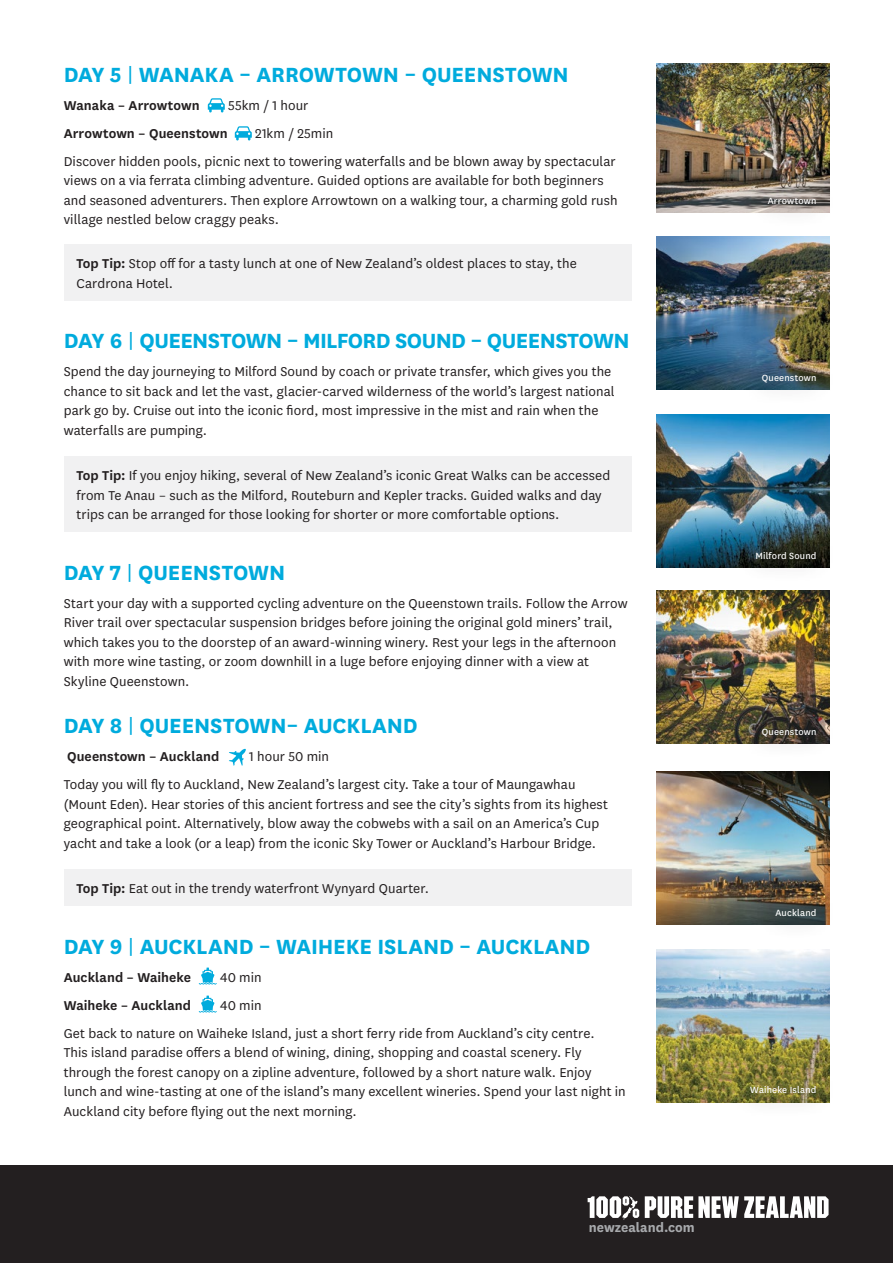
<style>
.page{position:relative;width:893px;height:1263px;background:#fff}
.page>*{position:absolute;margin:0;border:0;box-sizing:border-box;transform-origin:0 0}
.t1{font:700 24px "National";letter-spacing:-.005em;color:#00abdd}
.t2{font:700 24px "National";letter-spacing:-.025em;color:#00abdd}
.t3{font:15px/19.5px "National";letter-spacing:.005em;color:#231f20}
.t4{font:600 15px "National";letter-spacing:.005em;color:#231f20}
.t5{font:700 14.85px "National";color:#a7a9ac}
.t6{font:10.5px "National";letter-spacing:.015em;color:#fff}
.s1{font-weight:400}
.s2{font-weight:600}
</style>
<div class="page">
<div style="left:0;top:1165px;width:893px;height:98px;background:#231f20"></div>
<svg style="left:588px;top:1196px;width:51px;height:23px"></svg>
<svg style="left:645px;top:1196px;width:183px;height:22px"></svg>
<svg style="left:229px;top:749px;width:17px;height:17px"></svg>
<svg style="left:199px;top:967px;width:18px;height:18px"></svg>
<svg style="left:199px;top:995px;width:18px;height:18px"></svg>
<div style="left:64px;top:456px;width:567px;height:76px;background:#f1f1f2"></div>
<div style="left:64px;top:869px;width:567px;height:37px;background:#f1f1f2"></div>
<svg style="left:208px;top:98px;width:17px;height:15px"></svg>
<svg style="left:235px;top:126px;width:17px;height:15px"></svg>
<div style="left:64px;top:244px;width:567px;height:56px;background:#f1f1f2"></div>
<img style="left:657px;top:64px;width:172px;height:148px">
<div style="left:747px;top:176px;width:89px;height:51px;background:#231f20;opacity:.75"></div>
<img style="left:657px;top:415px;width:172px;height:153px">
<img style="left:657px;top:236px;width:172px;height:153px">
<img style="left:657px;top:590px;width:172px;height:153px">
<img style="left:657px;top:771px;width:172px;height:153px">
<img style="left:657px;top:949px;width:172px;height:153px">
<div style="left:735px;top:530px;width:102px;height:52px;background:#231f20;opacity:.75"></div>
<div style="left:741px;top:352px;width:95px;height:52px;background:#231f20;opacity:.75"></div>
<div style="left:741px;top:706px;width:95px;height:52px;background:#231f20;opacity:.75"></div>
<div style="left:755px;top:886px;width:82px;height:53px;background:#231f20;opacity:.75"></div>
<div style="left:730px;top:1064px;width:107px;height:53px;background:#231f20;opacity:.75"></div>
<h1 class="t1" style="left:64px;top:57px;width:507px">DAY 5 <span class="s1">|</span> WANAKA – ARROWTOWN – QUEENSTOWN</h1>
<p class="t4" style="left:64px;top:95px;width:137px">Wanaka – Arrowtown</p>
<p class="t3" style="left:228px;top:95px;width:82px">55km / 1 hour</p>
<p class="t4" style="left:64px;top:123px;width:165px">Arrowtown – Queenstown</p>
<p class="t3" style="left:64px;top:118px;width:553px;line-height:28px;text-indent:191px">21km / 25min<br>Discover hidden pools, picnic next to towering waterfalls and be blown away by spectacular</p>
<p class="t3" style="left:64px;top:170px;width:555px">views on a via ferrata climbing adventure. Guided options are available for both beginners and seasoned adventurers. Then explore Arrowtown on a walking tour, a charming gold rush village nestled below craggy peaks.</p>
<p class="t3" style="left:77px;top:253px;width:502px"><span class="s2">Top Tip:</span> Stop off for a tasty lunch at one of New Zealand’s oldest places to stay, the<br>Cardrona Hotel.</p>
<h1 class="t2" style="left:64px;top:324px;width:567px">DAY 6 <span class="s1">|</span> QUEENSTOWN – MILFORD SOUND – QUEENSTOWN</h1>
<p class="t3" style="left:64px;top:361px;width:552px">Spend the day journeying to Milford Sound by coach or private transfer, which gives you the chance to sit back and let the vast, glacier-carved wilderness of the world’s largest national park go by. Cruise out into the iconic fiord, most impressive in the mist and rain when the waterfalls are pumping.</p>
<p class="t3" style="left:77px;top:465px;width:535px"><span class="s2">Top Tip:</span> If you enjoy hiking, several of New Zealand’s iconic Great Walks can be accessed from Te Anau – such as the Milford, Routeburn and Kepler tracks. Guided walks and day trips can be arranged for those looking for shorter or more comfortable options.</p>
<h1 class="t1" style="left:64px;top:555px;width:223px">DAY 7 <span class="s1">|</span> QUEENSTOWN</h1>
<p class="t3" style="left:64px;top:593px;width:565px">Start your day with a supported cycling adventure on the Queenstown trails. Follow the Arrow River trail over spectacular suspension bridges before joining the original gold miners’ trail, which takes you to the doorstep of an award-winning winery. Rest your legs in the afternoon with more wine tasting, or zoom downhill in a luge before enjoying dinner with a view at Skyline Queenstown.</p>
<h1 class="t1" style="left:64px;top:709px;width:355px">DAY 8 <span class="s1">|</span> QUEENSTOWN– AUCKLAND</h1>
<p class="t4" style="left:67px;top:746px;width:154px">Queenstown – Auckland</p>
<p class="t3" style="left:64px;top:742px;width:513px;line-height:28px;text-indent:185px">1 hour 50 min<br>Today you will fly to Auckland, New Zealand’s largest city. Take a tour of Maungawhau</p>
<p class="t3" style="left:64px;top:794px;width:546px">(Mount Eden). Hear stories of this ancient fortress and see the city’s sights from its highest geographical point. Alternatively, blow away the cobwebs with a sail on an America’s Cup yacht and take a look (or a leap) from the iconic Sky Tower or Auckland’s Harbour Bridge.</p>
<p class="t3" style="left:77px;top:878px;width:354px"><span class="s2">Top Tip:</span> Eat out in the trendy waterfront Wynyard Quarter.</p>
<h1 class="t1" style="left:64px;top:929px;width:528px">DAY 9 <span class="s1">|</span> AUCKLAND – WAIHEKE ISLAND – AUCKLAND</h1>
<p class="t4" style="left:64px;top:966px;width:129px">Auckland – Waiheke</p>
<p class="t3" style="left:220px;top:966px;width:43px">40 min</p>
<p class="t4" style="left:64px;top:994px;width:129px">Waiheke – Auckland</p>
<p class="t3" style="left:64px;top:990px;width:532px;line-height:28px;text-indent:156px">40 min<br>Get back to nature on Waiheke Island, just a short ferry ride from Auckland’s city centre.</p>
<p class="t3" style="left:64px;top:1042px;width:563px">This island paradise offers a blend of wining, dining, shopping and coastal scenery. Fly through the forest canopy on a zipline adventure, followed by a short nature walk. Enjoy lunch and wine-tasting at one of the island’s many excellent wineries. Spend your last night in Auckland city before flying out the next morning.</p>
<p class="t5" style="left:589px;top:1217px;width:107px">newzealand.com</p>
<p class="t6" style="left:768px;top:194px;width:50px">Arrowtown</p>
<p class="t6" style="left:762px;top:370px;width:56px">Queenstown</p>
<p class="t6" style="left:756px;top:549px;width:62px">Milford Sound</p>
<p class="t6" style="left:762px;top:724px;width:56px">Queenstown</p>
<p class="t6" style="left:775px;top:905px;width:42px">Auckland</p>
<p class="t6" style="left:750px;top:1083px;width:68px">Waiheke Island</p>
</div>
